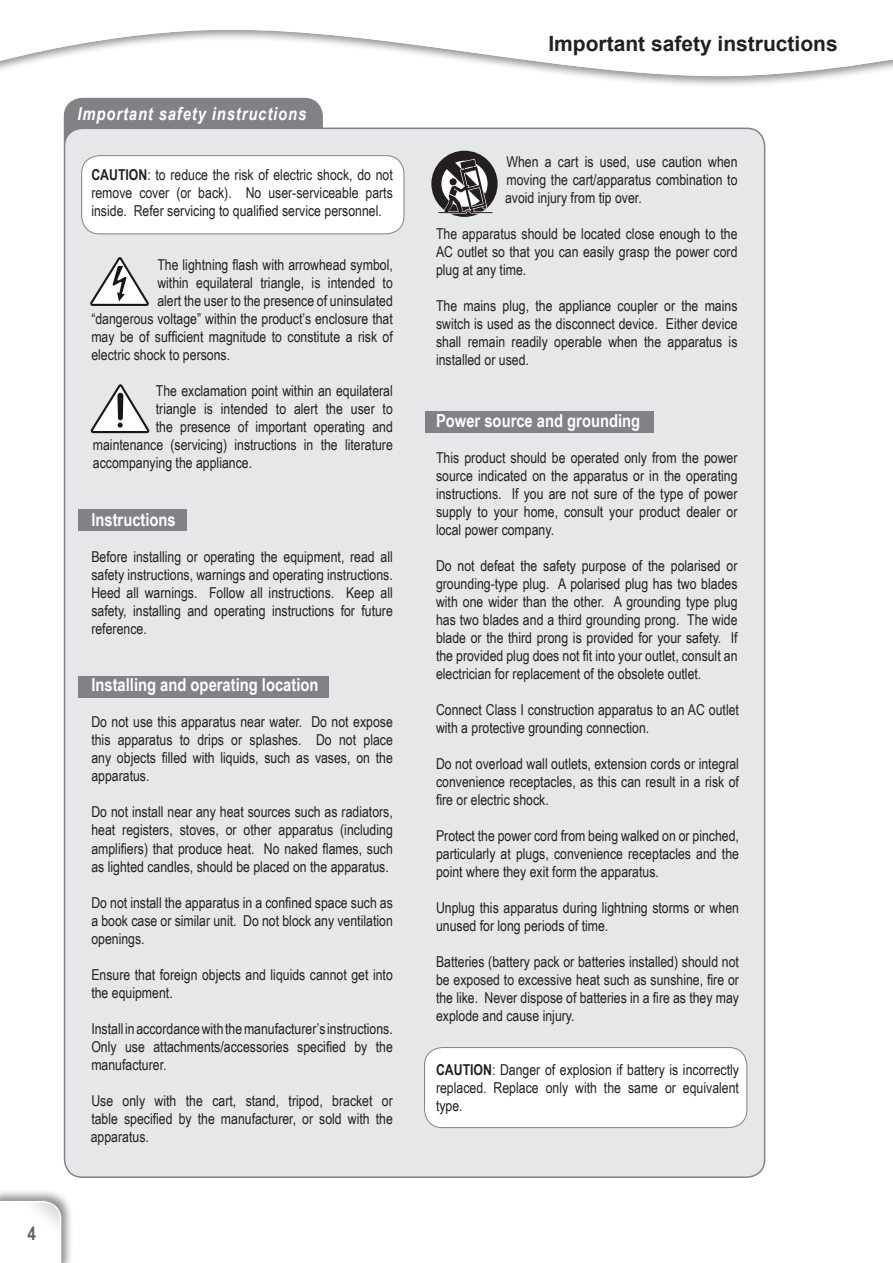
<style>
.page{position:relative;width:893px;height:1263px;background:#fff}
.page>*{position:absolute;margin:0;border:0;box-sizing:border-box;transform-origin:0 0}
.t1{font:700 21px "Arial";color:#231f20}
.t2{font:700 18.75px "Arial Narrow";color:#5f5f62}
.t3{font:700 18px "Arial Narrow";color:#fff}
.t4{font:italic 700 18px "Arial Narrow";letter-spacing:.05em;color:#fff}
.t5{font:15px/18px "Arial Narrow";color:#231f20;text-align:justify}
.s1{font-weight:700}
</style>
<div class="page">
<div style="left:0;top:1188px;width:74px;height:75px;background:#231f20;opacity:.5"></div>
<svg style="left:0;top:1201px;width:61px;height:62px"></svg>
<div style="left:0;top:0;width:893px;height:88px;background:#231f20;opacity:.5"></div>
<svg style="left:0;top:0;width:893px;height:77px"></svg>
<div style="left:65px;top:99px;width:257px;height:63px;background:#808285;border-radius:18px"></div>
<div style="left:64px;top:98px;width:259px;height:65px;border:2px solid #808285;border-radius:18px"></div>
<div style="left:65px;top:128px;width:700px;height:1049px;background:#e6e7e9;border-radius:18px"></div>
<div style="left:425px;top:1047px;width:322px;height:80px;background:#fff;border-radius:18px"></div>
<div style="left:424px;top:1047px;width:323px;height:81px;border:1px solid #808285;border-radius:18px"></div>
<div style="left:82px;top:156px;width:322px;height:78px;background:#fff;border-radius:18px"></div>
<div style="left:81px;top:155px;width:323px;height:79px;border:1px solid #808285;border-radius:18px"></div>
<svg style="left:90px;top:257px;width:59px;height:49px"></svg>
<svg style="left:91px;top:384px;width:58px;height:49px"></svg>
<div style="left:78px;top:509px;width:109px;height:22px;background:#808285"></div>
<div style="left:78px;top:676px;width:250px;height:21px;background:#808285"></div>
<div style="left:425px;top:411px;width:228px;height:22px;background:#808285"></div>
<svg style="left:431px;top:151px;width:67px;height:66px"></svg>
<p class="t2" style="left:28px;top:1226px;width:10px">4</p>
<p class="t4" style="left:78px;top:107px;width:230px">Important safety instructions</p>
<p class="t5" style="left:91px;top:167px;width:303px"><span class="s1">CAUTION</span>: to reduce the risk of electric shock, do not remove cover (or back). No user-serviceable parts inside. Refer servicing to qualified service personnel.</p>
<p class="t5" style="left:157px;top:255px;width:237px">The lightning flash with arrowhead symbol,</p>
<p class="t5" style="left:157px;top:275px;width:237px">within equilateral triangle, is intended to</p>
<p class="t5" style="left:157px;top:293px;width:237px">alert the user to the presence of uninsulated</p>
<p class="t5" style="left:91px;top:311px;width:303px">“dangerous voltage” within the product’s enclosure that</p>
<p class="t5" style="left:91px;top:327px;width:303px">may be of sufficient magnitude to constitute a risk of</p>
<p class="t5" style="left:91px;top:347px;width:140px">electric shock to persons.</p>
<p class="t5" style="left:156px;top:383px;width:238px">The exclamation point within an equilateral</p>
<p class="t5" style="left:156px;top:401px;width:238px">triangle is intended to alert the user to</p>
<p class="t5" style="left:156px;top:419px;width:238px">the presence of important operating and</p>
<p class="t5" style="left:93px;top:437px;width:301px">maintenance (servicing) instructions in the literature</p>
<p class="t5" style="left:93px;top:455px;width:161px">accompanying the appliance.</p>
<p class="t3" style="left:91px;top:513px;width:86px">Instructions</p>
<p class="t5" style="left:91px;top:549px;width:303px">Before installing or operating the equipment, read all safety instructions, warnings and operating instructions.<br>Heed all warnings. Follow all instructions. Keep all safety, installing and operating instructions for future reference.</p>
<p class="t3" style="left:91px;top:678px;width:229px">Installing and operating location</p>
<p class="t5" style="left:91px;top:714px;width:303px">Do not use this apparatus near water. Do not expose this apparatus to drips or splashes. Do not place any objects filled with liquids, such as vases, on the apparatus.</p>
<p class="t5" style="left:91px;top:804px;width:303px">Do not install near any heat sources such as radiators, heat registers, stoves, or other apparatus (including amplifiers) that produce heat. No naked flames, such as lighted candles, should be placed on the apparatus.</p>
<p class="t5" style="left:91px;top:893px;width:303px">Do not install the apparatus in a confined space such as a book case or similar unit. Do not block any ventilation openings.</p>
<p class="t5" style="left:91px;top:966px;width:303px">Ensure that foreign objects and liquids cannot get into the equipment.</p>
<p class="t5" style="left:91px;top:1020px;width:303px">Install in accordance with the manufacturer’s instructions.<br>Only use attachments/accessories specified by the manufacturer.</p>
<p class="t5" style="left:91px;top:1092px;width:304px">Use only with the cart, stand, tripod, bracket or table specified by the manufacturer, or sold with the apparatus.</p>
<h1 class="t1" style="left:548px;top:36px;width:291px">Important safety instructions</h1>
<p class="t5" style="left:505px;top:155px;width:234px">When a cart is used, use caution when moving the cart/apparatus combination to avoid injury from tip over.</p>
<p class="t5" style="left:436px;top:227px;width:303px">The apparatus should be located close enough to the AC outlet so that you can easily grasp the power cord plug at any time.</p>
<p class="t5" style="left:436px;top:299px;width:303px">The mains plug, the appliance coupler or the mains switch is used as the disconnect device. Either device shall remain readily operable when the apparatus is installed or used.</p>
<p class="t3" style="left:436px;top:413px;width:206px">Power source and grounding</p>
<p class="t5" style="left:436px;top:450px;width:303px">This product should be operated only from the power source indicated on the apparatus or in the operating instructions. If you are not sure of the type of power supply to your home, consult your product dealer or local power company.</p>
<p class="t5" style="left:436px;top:558px;width:303px">Do not defeat the safety purpose of the polarised or grounding-type plug. A polarised plug has two blades with one wider than the other. A grounding type plug has two blades and a third grounding prong. The wide blade or the third prong is provided for your safety. If the provided plug does not fit into your outlet, consult an electrician for replacement of the obsolete outlet.</p>
<p class="t5" style="left:436px;top:702px;width:304px">Connect Class I construction apparatus to an AC outlet with a protective grounding connection.</p>
<p class="t5" style="left:436px;top:756px;width:304px">Do not overload wall outlets, extension cords or integral convenience receptacles, as this can result in a risk of fire or electric shock.</p>
<p class="t5" style="left:436px;top:828px;width:304px">Protect the power cord from being walked on or pinched, particularly at plugs, convenience receptacles and the point where they exit form the apparatus.</p>
<p class="t5" style="left:436px;top:900px;width:304px">Unplug this apparatus during lightning storms or when unused for long periods of time.</p>
<p class="t5" style="left:436px;top:954px;width:304px">Batteries (battery pack or batteries installed) should not be exposed to excessive heat such as sunshine, fire or the like. Never dispose of batteries in a fire as they may explode and cause injury.</p>
<p class="t5" style="left:436px;top:1062px;width:304px"><span class="s1">CAUTION</span>: Danger of explosion if battery is incorrectly replaced. Replace only with the same or equivalent type.</p>
</div>
